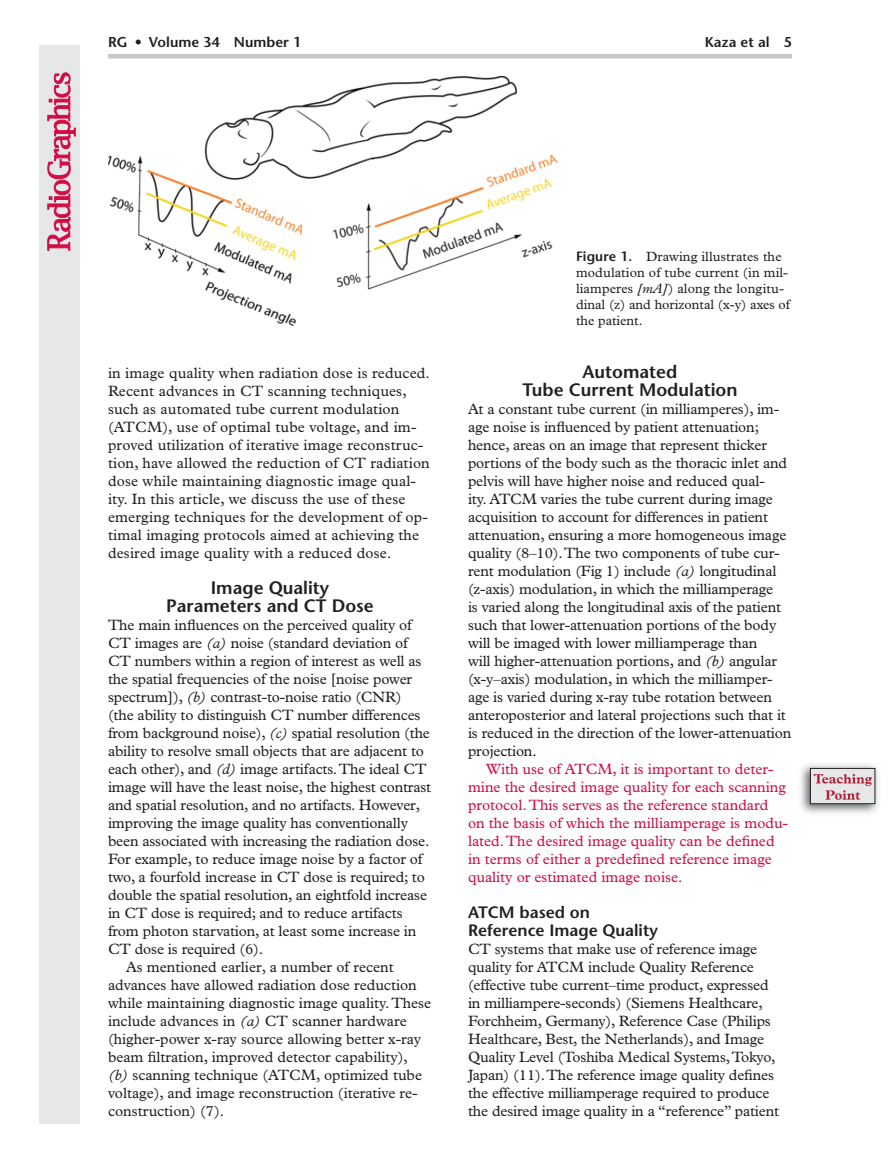
<style>
.page{position:relative;width:891px;height:1175px;background:#fff}
.page>*{position:absolute;margin:0;border:0;box-sizing:border-box;transform-origin:0 0}
.t1{font:600 18px/18px "Stone Sans";color:#231f20;text-align:center}
.t2{font:600 16.5px/18px "Stone Sans";color:#231f20}
.Flush_Left{font:15px/18px "Plantin";letter-spacing:-.01em;color:#231f20}
.Flush_Left-2{font:15px/18px "Plantin";letter-spacing:.01em;color:#231f20}
.Para_Text{font:15px/18px "Plantin";color:#231f20}
.Para_Text-2{font:15px/18px "Plantin";color:#d20d44}
.Pg_Hdr--author{font:600 14.25px "Stone Sans";color:#231f20}
.Figure_Legend{font:13.5px/16.2px "Plantin";letter-spacing:.01em;color:#231f20}
.s1{font-style:italic}
.s2{font-family:"Stone Sans";font-weight:600}
</style>
<div class="page">
<div style="left:39px;top:45px;width:40px;height:1078px;background:#e6e7e9"></div>
<svg style="left:47px;top:72px;width:29px;height:179px"></svg>
<hr style="left:108px;top:54px;width:684px;height:4px;background:#c7c8ca">
<img style="left:108px;top:77px;width:450px;height:248px">
<img style="left:800px;top:764px;width:79px;height:50px">
<div style="left:810px;top:768px;width:65px;height:35px;background:#e6e7e9"></div>
<div style="left:810px;top:768px;width:65px;height:36px;border:1px solid #231f20"></div>
<svg style="left:814px;top:774px;width:58px;height:25px"></svg>
<p class="Pg_Hdr--author" style="left:108px;top:33px;width:195px">RG • Volume 34 Number 1</p>
<p class="Pg_Hdr--author" style="left:705px;top:33px;width:89px">Kaza et al 5</p>
<p class="Flush_Left-2" style="left:108px;top:364px;width:324px">in image quality when radiation dose is reduced.<br>Recent advances in CT scanning techniques, such as automated tube current modulation (ATCM), use of optimal tube voltage, and im&shy;proved utilization of iterative image reconstruc&shy;tion, have allowed the reduction of CT radiation dose while maintaining diagnostic image qual&shy;ity. In this article, we discuss the use of these emerging techniques for the development of op&shy;timal imaging protocols aimed at achieving the desired image quality with a reduced dose.</p>
<h1 class="t1" style="left:166px;top:579px;width:209px">Image Quality<br>Parameters and CT Dose</h1>
<p class="Flush_Left" style="left:108px;top:616px;width:325px">The main influences on the perceived quality of CT images are <span class="s1">(a)</span> noise (standard deviation of CT numbers within a region of interest as well as the spatial frequencies of the noise [noise power spectrum]), <span class="s1">(b)</span> contrast-to-noise ratio (CNR)<br>(the ability to distinguish CT number differences from background noise), <span class="s1">(c)</span> spatial resolution (the ability to resolve small objects that are adjacent to each other), and <span class="s1">(d)</span> image artifacts. The ideal CT image will have the least noise, the highest contrast and spatial resolution, and no artifacts. However, improving the image quality has conventionally been associated with increasing the radiation dose.<br>For example, to reduce image noise by a factor of two, a fourfold increase in CT dose is required; to double the spatial resolution, an eightfold increase in CT dose is required; and to reduce artifacts from photon starvation, at least some increase in CT dose is required (6).</p>
<p class="Para_Text" style="left:108px;top:958px;width:325px;text-indent:18px">As mentioned earlier, a number of recent advances have allowed radiation dose reduction while maintaining diagnostic image quality. These include advances in <span class="s1">(a)</span> CT scanner hardware (higher-power x-ray source allowing better x-ray beam filtration, improved detector capability), <span class="s1">(b)</span> scanning technique (ATCM, optimized tube voltage), and image reconstruction (iterative re&shy;construction) (7).</p>
<p class="Figure_Legend" style="left:576px;top:248px;width:216px"><span class="s2">Figure 1.</span> Drawing illustrates the modulation of tube current (in mil&shy;liamperes <span class="s1">[mA]</span>) along the longitu&shy;dinal (z) and horizontal (x-y) axes of the patient.</p>
<h1 class="t1" style="left:522px;top:363px;width:217px">Automated<br>Tube Current Modulation</h1>
<p class="Flush_Left" style="left:468px;top:400px;width:325px">At a constant tube current (in milliamperes), im&shy;age noise is influenced by patient attenuation; hence, areas on an image that represent thicker portions of the body such as the thoracic inlet and pelvis will have higher noise and reduced qual-<br>ity. ATCM varies the tube current during image acquisition to account for differences in patient attenuation, ensuring a more homogeneous image quality (8–10). The two components of tube cur&shy;rent modulation (Fig 1) include <span class="s1">(a)</span> longitudinal (z-axis) modulation, in which the milliamperage<br>is varied along the longitudinal axis of the patient such that lower-attenuation portions of the body will be imaged with lower milliamperage than<br>will higher-attenuation portions, and <span class="s1">(b)</span> angular (x-y–axis) modulation, in which the milliamper&shy;age is varied during x-ray tube rotation between anteroposterior and lateral projections such that it is reduced in the direction of the lower-attenuation projection.</p>
<p class="Para_Text-2" style="left:468px;top:760px;width:322px;text-indent:18px">With use of ATCM, it is important to deter&shy;mine the desired image quality for each scanning protocol. This serves as the reference standard on the basis of which the milliamperage is modu&shy;lated. The desired image quality can be defined in terms of either a predefined reference image quality or estimated image noise.</p>
<h2 class="t2" style="left:468px;top:903px;width:192px">ATCM based on<br>Reference Image Quality</h2>
<p class="Flush_Left" style="left:468px;top:940px;width:313px">CT systems that make use of reference image quality for ATCM include Quality Reference (effective tube current–time product, expressed in milliampere-seconds) (Siemens Healthcare, Forchheim, Germany), Reference Case (Philips Healthcare, Best, the Netherlands), and Image Quality Level (Toshiba Medical Systems, Tokyo, Japan) (11). The reference image quality defines the effective milliamperage required to produce the desired image quality in a “reference” patient</p>
</div>
